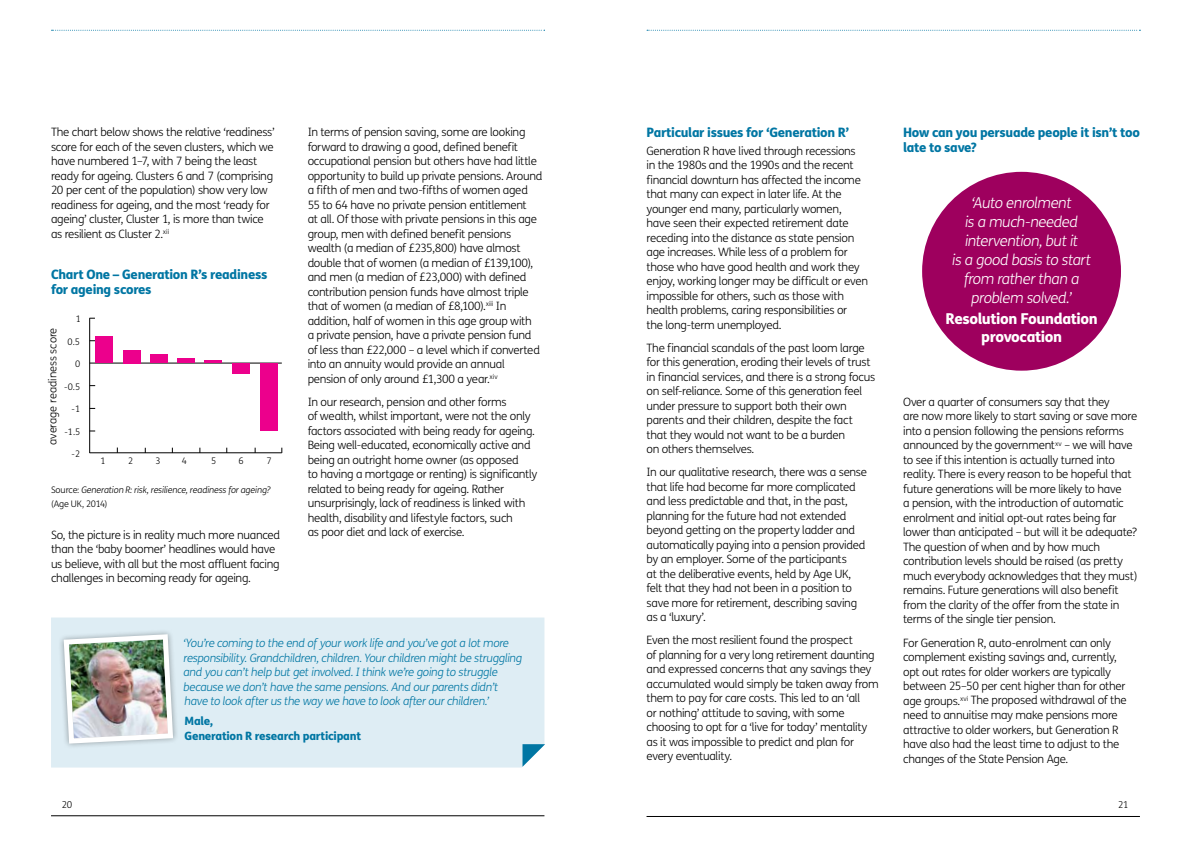
<style>
.page{position:relative;width:1191px;height:842px;background:#fff}
.page>*{position:absolute;margin:0;border:0;box-sizing:border-box;transform-origin:0 0}
.t1{font:italic 300 15px/19px "FS Me";letter-spacing:-.03em;color:#fff;text-align:center}
.t2{font:800 15px/18px "FS Me";letter-spacing:-.03em;color:#fff;text-align:center}
.t3{font:800 13px/15px "FS Me";letter-spacing:-.025em;color:#0076a3}
.t4{font:300 11.5px/14.5px "FS Me";letter-spacing:-.025em;color:#000}
.t5{font:italic 300 11.5px/14.5px "FS Me";letter-spacing:-.025em;color:#0076a3}
.t6{font:800 11.5px/14.5px "FS Me";letter-spacing:-.025em;color:#0076a3}
.t7{font:300 11px "FS Me";color:#000}
.t8{font:300 9.5px "FS Me";color:#000}
.t9{font:italic 300 9px/14.5px "FS Me";letter-spacing:-.015em;color:#000}
.t10{font:300 9px "FS Me";color:#000}
.s1{font-style:normal}
</style>
<div class="page">
<svg style="left:647px;top:30px;width:493px;height:1px"></svg>
<svg style="left:52px;top:30px;width:493px;height:1px"></svg>
<hr style="left:646px;top:816px;width:494px;height:1px;background:#000">
<hr style="left:51px;top:815px;width:493px;height:1px;background:#000">
<hr style="left:89px;top:318px;width:1px;height:135px;background:#000">
<hr style="left:90px;top:453px;width:192px;height:1px;background:#000">
<hr style="left:90px;top:363px;width:192px;height:1px;background:#000">
<div style="left:95px;top:337px;width:18px;height:26px;background:#ec008c"></div>
<div style="left:123px;top:350px;width:18px;height:13px;background:#ec008c"></div>
<div style="left:150px;top:355px;width:18px;height:8px;background:#ec008c"></div>
<hr style="left:177px;top:359px;width:18px;height:4px;background:#ec008c">
<hr style="left:204px;top:360px;width:18px;height:3px;background:#ec008c">
<div style="left:232px;top:363px;width:18px;height:11px;background:#ec008c"></div>
<div style="left:260px;top:363px;width:18px;height:68px;background:#ec008c"></div>
<div style="left:51px;top:617px;width:493px;height:150px;background:#deedf4"></div>
<div style="left:58px;top:628px;width:121px;height:122px;background:#deedf4"></div>
<img style="left:61px;top:632px;width:115px;height:114px">
<svg style="left:522px;top:744px;width:23px;height:23px"></svg>
<div style="left:922px;top:172px;width:199px;height:199px;background:#9e005e;border-radius:50%"></div>
<p class="t4" style="left:51px;top:125px;width:225px">The chart below shows the relative ‘readiness’ score for each of the seven clusters, which we have numbered 1–7, with 7 being the least ready for ageing. Clusters 6 and 7 (comprising 20 per cent of the population) show very low readiness for ageing, and the most ‘ready for ageing’ cluster, Cluster 1, is more than twice as resilient as Cluster 2.<sup>xii</sup></p>
<p class="t3" style="left:51px;top:267px;width:218px">Chart One – Generation R’s readiness for ageing scores</p>
<p class="t10" style="left:76px;top:314px;width:7px">1</p>
<p class="t7" style="left:46px;top:445px;width:119px;rotate:-90deg">average readiness score</p>
<p class="t10" style="left:67px;top:337px;width:14px">0.5</p>
<p class="t10" style="left:75px;top:359px;width:7px">0</p>
<p class="t10" style="left:64px;top:381px;width:17px">-0.5</p>
<p class="t10" style="left:72px;top:404px;width:10px">-1</p>
<p class="t10" style="left:64px;top:427px;width:17px">-1.5</p>
<p class="t10" style="left:72px;top:448px;width:10px">-2</p>
<p class="t10" style="left:100px;top:455px;width:7px">1</p>
<p class="t10" style="left:128px;top:455px;width:7px">2</p>
<p class="t10" style="left:155px;top:455px;width:7px">3</p>
<p class="t10" style="left:182px;top:455px;width:7px">4</p>
<p class="t10" style="left:211px;top:455px;width:7px">5</p>
<p class="t10" style="left:238px;top:455px;width:7px">6</p>
<p class="t10" style="left:266px;top:455px;width:7px">7</p>
<p class="t9" style="left:51px;top:482px;width:221px"><span class="s1">Source:</span> Generation R: risk, resilience, readiness for ageing? <span class="s1">(Age UK, 2014)</span></p>
<p class="t4" style="left:51px;top:528px;width:231px">So, the picture is in reality much more nuanced than the ‘baby boomer’ headlines would have us believe, with all but the most affluent facing challenges in becoming ready for ageing.</p>
<p class="t4" style="left:308px;top:125px;width:236px">In terms of pension saving, some are looking forward to drawing a good, defined benefit occupational pension but others have had little opportunity to build up private pensions. Around a fifth of men and two-fifths of women aged 55 to 64 have no private pension entitlement<br>at all. Of those with private pensions in this age group, men with defined benefit pensions wealth (a median of £235,800) have almost double that of women (a median of £139,100), and men (a median of £23,000) with defined contribution pension funds have almost triple that of women (a median of £8,100).<sup>xiii</sup> In addition, half of women in this age group with<br>a private pension, have a private pension fund of less than £22,000 – a level which if converted into an annuity would provide an annual pension of only around £1,300 a year.<sup>xiv</sup></p>
<p class="t4" style="left:308px;top:395px;width:231px">In our research, pension and other forms<br>of wealth, whilst important, were not the only factors associated with being ready for ageing.<br>Being well-educated, economically active and being an outright home owner (as opposed<br>to having a mortgage or renting) is significantly related to being ready for ageing. Rather unsurprisingly, lack of readiness is linked with health, disability and lifestyle factors, such<br>as poor diet and lack of exercise.</p>
<p class="t5" style="left:183px;top:635px;width:340px">‘You’re coming to the end of your work life and you’ve got a lot more responsibility. Grandchildren, children. Your children might be struggling and you can’t help but get involved. I think we’re going to struggle because we don’t have the same pensions. And our parents didn’t have to look after us the way we have to look after our children.’</p>
<p class="t6" style="left:184px;top:714px;width:178px">Male,<br>Generation R research participant</p>
<p class="t3" style="left:646px;top:125px;width:204px">Particular issues for ‘Generation R’</p>
<p class="t4" style="left:646px;top:144px;width:223px">Generation R have lived through recessions<br>in the 1980s and the 1990s and the recent financial downturn has affected the income that many can expect in later life. At the younger end many, particularly women, have seen their expected retirement date receding into the distance as state pension age increases. While less of a problem for those who have good health and work they enjoy, working longer may be difficult or even impossible for others, such as those with health problems, caring responsibilities or<br>the long-term unemployed.</p>
<p class="t4" style="left:646px;top:341px;width:230px">The financial scandals of the past loom large for this generation, eroding their levels of trust in financial services, and there is a strong focus on self-reliance. Some of this generation feel under pressure to support both their own parents and their children, despite the fact that they would not want to be a burden<br>on others themselves.</p>
<p class="t4" style="left:646px;top:465px;width:222px">In our qualitative research, there was a sense that life had become far more complicated and less predictable and that, in the past, planning for the future had not extended beyond getting on the property ladder and automatically paying into a pension provided by an employer. Some of the participants<br>at the deliberative events, held by Age UK, felt that they had not been in a position to save more for retirement, describing saving as a ‘luxury’.</p>
<p class="t4" style="left:646px;top:633px;width:234px">Even the most resilient found the prospect<br>of planning for a very long retirement daunting and expressed concerns that any savings they accumulated would simply be taken away from them to pay for care costs. This led to an ‘all<br>or nothing’ attitude to saving, with some choosing to opt for a ‘live for today’ mentality as it was impossible to predict and plan for every eventuality.</p>
<p class="t3" style="left:903px;top:125px;width:238px">How can you persuade people it isn’t too late to save?</p>
<h1 class="t1" style="left:952px;top:193px;width:140px">‘Auto enrolment<br>is a much-needed intervention, but it<br>is a good basis to start from rather than a problem solved.’</h1>
<h1 class="t2" style="left:945px;top:310px;width:154px">Resolution Foundation provocation</h1>
<p class="t4" style="left:903px;top:395px;width:236px">Over a quarter of consumers say that they<br>are now more likely to start saving or save more into a pension following the pensions reforms announced by the government<sup>xv</sup> – we will have to see if this intention is actually turned into reality. There is every reason to be hopeful that future generations will be more likely to have<br>a pension, with the introduction of automatic enrolment and initial opt-out rates being far lower than anticipated – but will it be adequate?<br>The question of when and by how much contribution levels should be raised (as pretty much everybody acknowledges that they must) remains. Future generations will also benefit from the clarity of the offer from the state in terms of the single tier pension.</p>
<p class="t4" style="left:903px;top:635px;width:225px">For Generation R, auto-enrolment can only complement existing savings and, currently, opt out rates for older workers are typically between 25–50 per cent higher than for other age groups.<sup>xvi</sup> The proposed withdrawal of the need to annuitise may make pensions more attractive to older workers, but Generation R have also had the least time to adjust to the changes of the State Pension Age.</p>
<p class="t8" style="left:62px;top:799px;width:12px">20</p>
<p class="t8" style="left:1118px;top:799px;width:12px">21</p>
</div>
